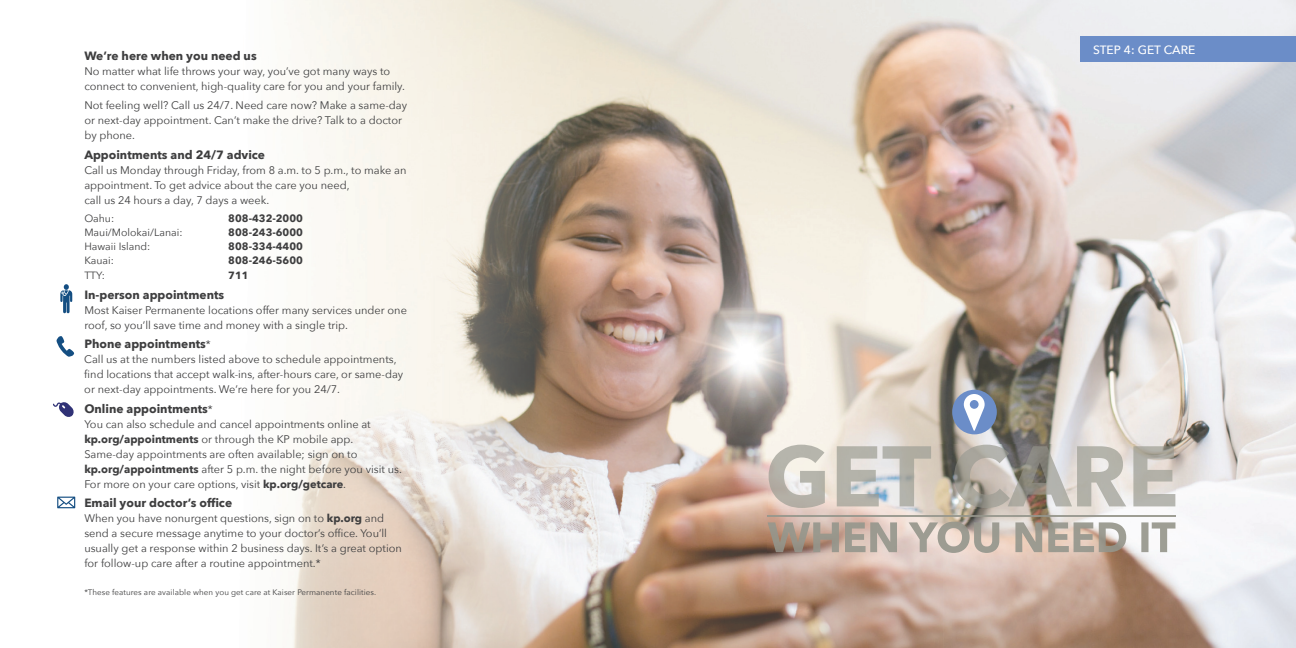
<style>
.page{position:relative;width:1296px;height:648px;background:#fff}
.page>*{position:absolute;margin:0;border:0;box-sizing:border-box;transform-origin:0 0}
.t1{font:700 12px "Avenir Next";color:#3e3e3f}
.t2{font:500 12px "Avenir Next";color:#fff}
.t3{font:11px/15px "Avenir Next";color:#3e3e3f}
.t4{font:700 10.5px "Avenir Next";color:#3e3e3f}
.t5{font:10.5px "Avenir Next";color:#3e3e3f}
.t6{font:8px "Avenir Next";letter-spacing:.01em;color:#3e3e3f}
.s1{font-weight:400;font-size:11px}
.s2{font-weight:700}
</style>
<div class="page">
<img style="left:288px;top:0;width:1008px;height:648px">
<div style="left:1081px;top:36px;width:215px;height:25px;background:#6b8dc8"></div>
<div style="left:952px;top:390px;width:45px;height:44px;background:#6b8dc8;border-radius:50%"></div>
<img style="left:769px;top:445px;width:406px;height:63px">
<svg style="left:964px;top:394px;width:21px;height:37px"></svg>
<img style="left:768px;top:522px;width:407px;height:31px">
<img style="left:768px;top:515px;width:408px;height:1px">
<svg style="left:60px;top:284px;width:12px;height:30px"></svg>
<svg style="left:56px;top:336px;width:18px;height:21px"></svg>
<svg style="left:53px;top:402px;width:21px;height:15px"></svg>
<svg style="left:57px;top:497px;width:18px;height:11px"></svg>
<h3 class="t1" style="left:84px;top:45px;width:174px">We’re here when you need us</h3>
<p class="t3" style="left:84px;top:63px;width:322px">No matter what life throws your way, you’ve got many ways to connect to convenient, high-quality care for you and your family.</p>
<p class="t3" style="left:84px;top:98px;width:324px">Not feeling well? Call us 24/7. Need care now? Make a same-day or next-day appointment. Can’t make the drive? Talk to a doctor by phone.</p>
<h3 class="t1" style="left:84px;top:144px;width:182px">Appointments and 24/7 advice</h3>
<p class="t3" style="left:84px;top:162px;width:324px">Call us Monday through Friday, from 8 a.m. to 5 p.m., to make an appointment. To get advice about the care you need,<br>call us 24 hours a day, 7 days a week.</p>
<p class="t5" style="left:84px;top:210px;width:31px">Oahu:</p>
<p class="t4" style="left:228px;top:210px;width:76px">808-432-2000</p>
<p class="t5" style="left:84px;top:224px;width:100px">Maui/Molokai/Lanai:</p>
<p class="t4" style="left:228px;top:224px;width:76px">808-243-6000</p>
<p class="t5" style="left:84px;top:238px;width:68px">Hawaii Island:</p>
<p class="t4" style="left:228px;top:238px;width:76px">808-334-4400</p>
<p class="t5" style="left:84px;top:252px;width:31px">Kauai:</p>
<p class="t4" style="left:228px;top:252px;width:76px">808-246-5600</p>
<p class="t5" style="left:84px;top:267px;width:22px">TTY:</p>
<p class="t4" style="left:228px;top:267px;width:22px">711</p>
<h3 class="t1" style="left:84px;top:284px;width:141px">In-person appointments</h3>
<p class="t3" style="left:84px;top:302px;width:324px">Most Kaiser Permanente locations offer many services under one roof, so you’ll save time and money with a single trip.</p>
<h3 class="t1" style="left:84px;top:334px;width:128px">Phone appointments<span class="s1">*</span></h3>
<p class="t3" style="left:84px;top:352px;width:320px">Call us at the numbers listed above to schedule appointments, find locations that accept walk-ins, after-hours care, or same-day or next-day appointments. We’re here for you 24/7.</p>
<h3 class="t1" style="left:84px;top:398px;width:130px">Online appointments<span class="s1">*</span></h3>
<p class="t3" style="left:84px;top:416px;width:319px">You can also schedule and cancel appointments online at <span class="s2">kp.org/appointments</span> or through the KP mobile app.<br>Same-day appointments are often available; sign on to <span class="s2">kp.org/appointments</span> after 5 p.m. the night before you visit us.<br>For more on your care options, visit <span class="s2">kp.org/getcare</span>.</p>
<h3 class="t1" style="left:84px;top:493px;width:149px">Email your doctor’s office</h3>
<p class="t3" style="left:84px;top:511px;width:319px">When you have nonurgent questions, sign on to <span class="s2">kp.org</span> and send a secure message anytime to your doctor’s office. You’ll usually get a response within 2 business days. It’s a great option for follow-up care after a routine appointment.*</p>
<p class="t6" style="left:84px;top:586px;width:293px">*These features are available when you get care at Kaiser Permanente facilities.</p>
<h2 class="t2" style="left:1093px;top:39px;width:104px">STEP 4: GET CARE</h2>
</div>
